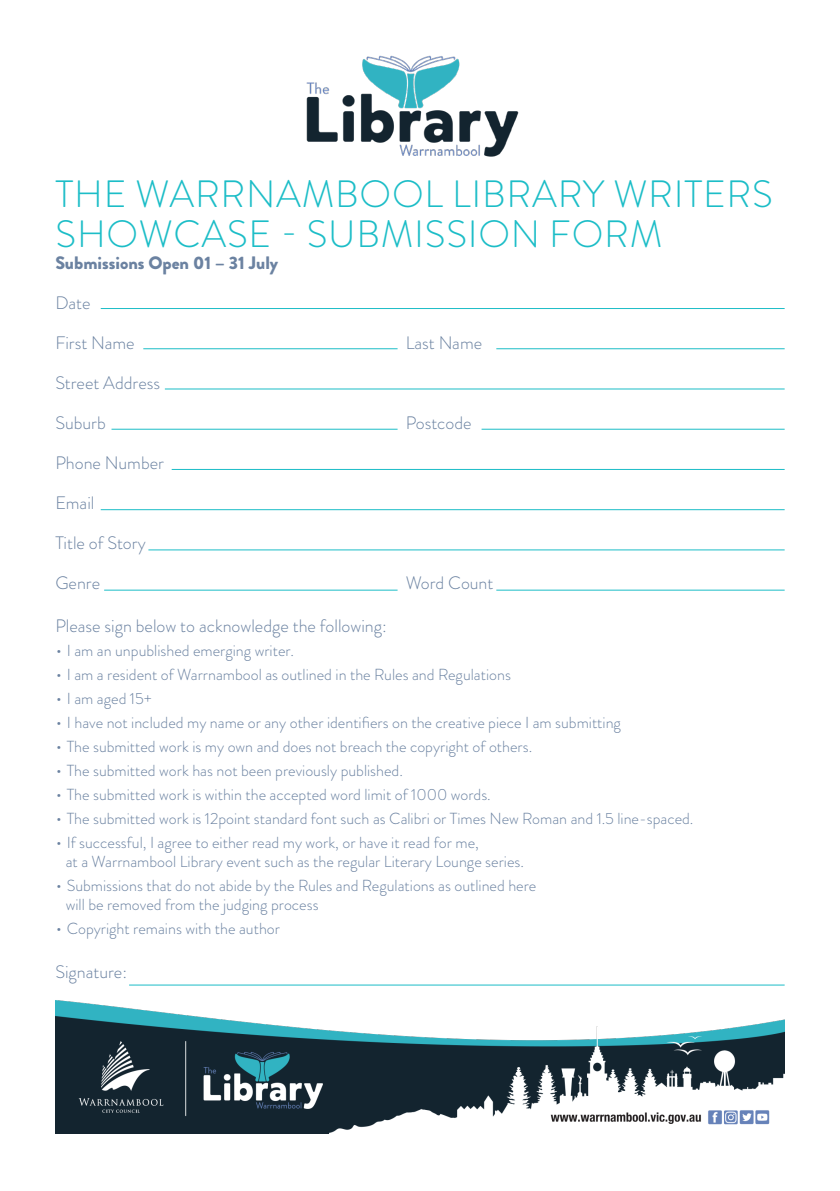
<style>
.page{position:relative;width:840px;height:1191px;background:#fff}
.page>*{position:absolute;margin:0;border:0;box-sizing:border-box;transform-origin:0 0}
.t1{font:300 38px/40px "Brandon Grotesque";letter-spacing:.02em;color:#1cbdc7}
.t2{font:300 18px "Brandon Grotesque";color:#6b82a1}
.t3{font:900 18px "Brandon Grotesque";color:#6b82a1}
.t4{font:300 16px/19.2px "Brandon Grotesque";color:#6b82a1}
.s1{font-size:20px}
</style>
<div class="page">
<img style="left:55px;top:1000px;width:729px;height:133px">
<img style="left:306px;top:55px;width:213px;height:102px">
<hr style="left:143px;top:348px;width:254px;height:1px;background:#1cbdc7">
<hr style="left:496px;top:348px;width:288px;height:1px;background:#1cbdc7">
<hr style="left:165px;top:388px;width:619px;height:1px;background:#1cbdc7">
<hr style="left:101px;top:308px;width:683px;height:1px;background:#1cbdc7">
<hr style="left:129px;top:984px;width:655px;height:1px;background:#1cbdc7">
<hr style="left:481px;top:429px;width:303px;height:1px;background:#1cbdc7">
<hr style="left:111px;top:429px;width:286px;height:1px;background:#1cbdc7">
<hr style="left:171px;top:469px;width:613px;height:1px;background:#1cbdc7">
<hr style="left:101px;top:509px;width:683px;height:1px;background:#1cbdc7">
<hr style="left:148px;top:549px;width:636px;height:1px;background:#1cbdc7">
<hr style="left:496px;top:589px;width:288px;height:1px;background:#1cbdc7">
<hr style="left:104px;top:589px;width:293px;height:1px;background:#1cbdc7">
<p class="t1" style="left:56px;top:174px;width:718px">THE WARRNAMBOOL LIBRARY WRITERS<br>SHOWCASE - SUBMISSION FORM</p>
<p class="t3" style="left:55px;top:249px;width:224px">Submissions Open 01 – 31 July</p>
<p class="t2" style="left:55px;top:290px;width:37px">Date</p>
<p class="t2" style="left:55px;top:330px;width:81px">First Name</p>
<p class="t2" style="left:405px;top:330px;width:78px">Last Name</p>
<p class="t2" style="left:55px;top:370px;width:106px">Street Address</p>
<p class="t2" style="left:55px;top:410px;width:52px">Suburb</p>
<p class="t2" style="left:405px;top:410px;width:67px">Postcode</p>
<p class="t2" style="left:55px;top:450px;width:110px">Phone Number</p>
<p class="t2" style="left:55px;top:490px;width:41px">Email</p>
<p class="t2" style="left:55px;top:530px;width:92px">Title of Story</p>
<p class="t2" style="left:55px;top:570px;width:46px">Genre</p>
<p class="t2" style="left:405px;top:570px;width:89px">Word Count</p>
<p class="t2" style="left:55px;top:613px;width:333px">Please sign below to acknowledge the following:</p>
<p class="t4" style="left:55px;top:641px;width:240px"><span class="s1">•</span> I am an unpublished emerging writer.</p>
<p class="t4" style="left:55px;top:665px;width:457px"><span class="s1">•</span> I am a resident of Warrnambool as outlined in the Rules and Regulations</p>
<p class="t4" style="left:55px;top:689px;width:98px"><span class="s1">•</span> I am aged 15+</p>
<p class="t4" style="left:55px;top:713px;width:567px"><span class="s1">•</span> I have not included my name or any other identifiers on the creative piece I am submitting</p>
<p class="t4" style="left:55px;top:737px;width:478px"><span class="s1">•</span> The submitted work is my own and does not breach the copyright of others.</p>
<p class="t4" style="left:55px;top:761px;width:349px"><span class="s1">•</span> The submitted work has not been previously published.</p>
<p class="t4" style="left:55px;top:785px;width:437px"><span class="s1">•</span> The submitted work is within the accepted word limit of 1000 words.</p>
<p class="t4" style="left:55px;top:809px;width:639px"><span class="s1">•</span> The submitted work is 12point standard font such as Calibri or Times New Roman and 1.5 line-spaced.</p>
<p class="t4" style="left:66px;top:833px;width:459px;text-indent:-10px"><span class="s1">•</span> If successful, I agree to either read my work, or have it read for me,<br>at a Warrnambool Library event such as the regular Literary Lounge series.</p>
<p class="t4" style="left:66px;top:876px;width:472px;text-indent:-10px"><span class="s1">•</span> Submissions that do not abide by the Rules and Regulations as outlined here will be removed from the judging process</p>
<p class="t4" style="left:55px;top:919px;width:226px"><span class="s1">•</span> Copyright remains with the author</p>
<p class="t2" style="left:55px;top:959px;width:73px">Signature:</p>
</div>
